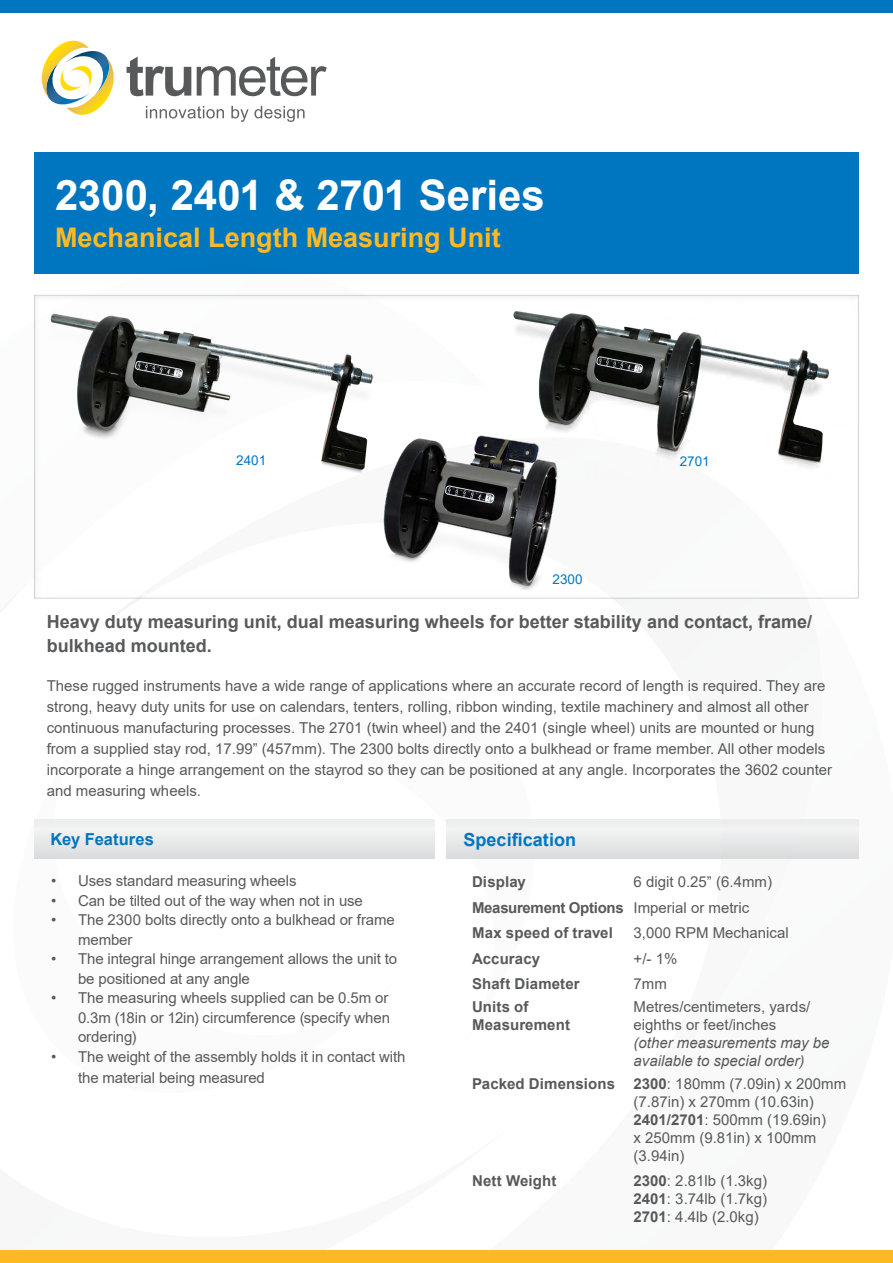
<style>
.page{position:relative;width:893px;height:1263px;background:#fff}
.page>*{position:absolute;margin:0;border:0;box-sizing:border-box;transform-origin:0 0}
.t1{font:700 42px "Arial";letter-spacing:-.005em;color:#fff}
.t2{font:700 27px "Arial";color:#fdb924}
.t3{font:700 18px/24px "Arial";color:#58595b}
.t4{font:700 18px "Arial";color:#0076c0}
.t5{font:700 16.5px "Arial";letter-spacing:.005em;color:#0076c0}
.t6{font:15px/18px "Arial";color:#58595b}
.t7{font:700 15px/18px "Arial";letter-spacing:.01em;color:#58595b}
.t8{font:italic 15px/18px "Arial";color:#58595b}
.t9{font:13.5px "Arial";color:#0076c0}
.s1{font-weight:700}
</style>
<div class="page">
<svg style="left:34px;top:819px;width:375px;height:40px"></svg>
<div style="left:446px;top:820px;width:413px;height:38px;background:linear-gradient(to right,#e9e9ea,#e8e9e9)"></div>
<div style="left:0;top:0;width:893px;height:12px;background:#0076c0"></div>
<div style="left:0;top:1250px;width:893px;height:13px;background:#fdb924"></div>
<div style="left:34px;top:153px;width:825px;height:121px;background:#0076c0"></div>
<div style="left:34px;top:820px;width:401px;height:38px;background:linear-gradient(to right,#e9e9ea,#e9eaea)"></div>
<svg style="left:41px;top:41px;width:286px;height:81px"></svg>
<img style="left:383px;top:435px;width:174px;height:154px">
<img style="left:50px;top:313px;width:342px;height:169px">
<img style="left:501px;top:311px;width:329px;height:168px">
<h1 class="t1" style="left:55px;top:165px;width:491px">2300, 2401 &amp; 2701 Series</h1>
<h2 class="t2" style="left:55px;top:219px;width:447px">Mechanical Length Measuring Unit</h2>
<p class="t9" style="left:236px;top:451px;width:32px">2401</p>
<p class="t9" style="left:552px;top:570px;width:32px">2300</p>
<p class="t9" style="left:680px;top:452px;width:32px">2701</p>
<p class="t3" style="left:47px;top:610px;width:767px">Heavy duty measuring unit, dual measuring wheels for better stability and contact, frame/ bulkhead mounted.</p>
<p class="t6" style="left:47px;top:675px;width:787px;line-height:21px">These rugged instruments have a wide range of applications where an accurate record of length is required. They are strong, heavy duty units for use on calendars, tenters, rolling, ribbon winding, textile machinery and almost all other continuous manufacturing processes. The 2701 (twin wheel) and the 2401 (single wheel) units are mounted or hung from a supplied stay rod, 17.99” (457mm). The 2300 bolts directly onto a bulkhead or frame member. All other models incorporate a hinge arrangement on the stayrod so they can be positioned at any angle. Incorporates the 3602 counter and measuring wheels.</p>
<p class="t4" style="left:463px;top:826px;width:114px">Specification</p>
<p class="t7" style="left:472px;top:873px;width:55px">Display</p>
<p class="t5" style="left:51px;top:827px;width:105px">Key Features</p>
<p class="t6" style="left:51px;top:872px;width:247px">• Uses standard measuring wheels</p>
<p class="t6" style="left:51px;top:891px;width:313px">• Can be tilted out of the way when not in use</p>
<p class="t6" style="left:78px;top:910px;width:318px;line-height:19.5px;text-indent:-27px">• The 2300 bolts directly onto a bulkhead or frame member</p>
<p class="t6" style="left:78px;top:949px;width:321px;line-height:19.5px;text-indent:-27px">• The integral hinge arrangement allows the unit to be positioned at any angle</p>
<p class="t6" style="left:78px;top:988px;width:314px;line-height:19.5px;text-align:justify;text-indent:-27px">• The measuring wheels supplied can be 0.5m or 0.3m (18in or 12in) circumference (specify when ordering)</p>
<p class="t6" style="left:78px;top:1046px;width:329px;line-height:21px;text-indent:-27px">• The weight of the assembly holds it in contact with the material being measured</p>
<p class="t6" style="left:472px;top:869px;width:301px;line-height:25.5px;text-indent:162px">6 digit 0.25” (6.4mm)<br><span class="s1">Measurement Options</span> Imperial or metric<br><span class="s1">Max speed of travel</span></p>
<p class="t6" style="left:634px;top:924px;width:157px">3,000 RPM Mechanical</p>
<p class="t7" style="left:472px;top:950px;width:70px">Accuracy</p>
<p class="t6" style="left:634px;top:949px;width:45px">+/- 1%</p>
<p class="t7" style="left:472px;top:975px;width:109px">Shaft Diameter</p>
<p class="t6" style="left:634px;top:975px;width:35px">7mm</p>
<p class="t7" style="left:472px;top:998px;width:100px">Units of<br>Measurement</p>
<p class="t6" style="left:634px;top:997px;width:178px">Metres/centimeters, yards/ eighths or feet/inches</p>
<p class="t8" style="left:634px;top:1034px;width:197px">(other measurements may be available to special order)</p>
<p class="t6" style="left:634px;top:1075px;width:214px;text-indent:-162px"><span class="s1">Packed Dimensions 2300</span>: 180mm (7.09in) x 200mm (7.87in) x 270mm (10.63in)<br><span class="s1">2401/2701</span>: 500mm (19.69in)<br>x 250mm (9.81in) x 100mm (3.94in)</p>
<p class="t7" style="left:472px;top:1172px;width:86px">Nett Weight</p>
<p class="t6" style="left:634px;top:1171px;width:135px;text-align:justify"><span class="s1">2300</span>: 2.81lb (1.3kg)<br><span class="s1">2401</span>: 3.74lb (1.7kg)<br><span class="s1">2701</span>: 4.4lb (2.0kg)</p>
</div>
